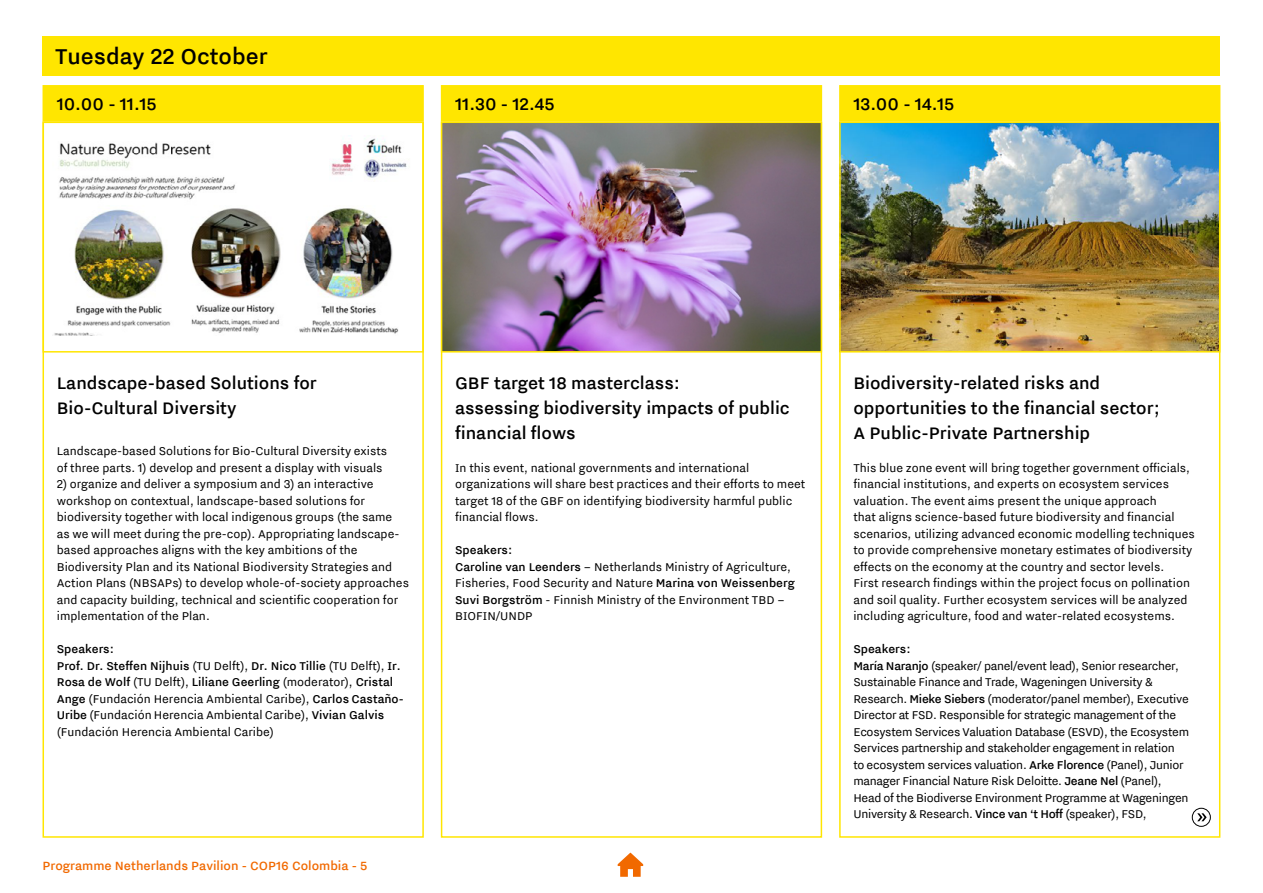
<style>
.page{position:relative;width:1263px;height:893px;background:#fff}
.page>*{position:absolute;margin:0;border:0;box-sizing:border-box;transform-origin:0 0}
._1__date_-_white{font:500 27px "NL Nitti Grotesk";color:#000}
._2__heading_-_black{font:500 21px/24.8px "NL Nitti Grotesk";color:#000}
._1__time_-_black{font:500 21px "NL Nitti Grotesk";color:#000}
.t1{font:500 15px "NL Nitti Grotesk";color:#f16900}
._3__summery{font:14.25px/16.5px "NL Nitti Grotesk";color:#000}
._4__names{font:14.25px/16.5px "NL Nitti Grotesk";letter-spacing:-.02em;color:#000}
._4__names-2{font:14.25px/16.5px "NL Nitti Grotesk";color:#000}
._4__names-3{font:500 14.25px "NL Nitti Grotesk";color:#000}
.s1{font-weight:500}
</style>
<div class="page">
<svg style="left:618px;top:853px;width:25px;height:24px"></svg>
<div style="left:43px;top:86px;width:380px;height:35px;background:#ffe600"></div>
<div style="left:43px;top:85px;width:381px;height:37px;border:2px solid #ffe600"></div>
<div style="left:442px;top:86px;width:379px;height:35px;background:#ffe600"></div>
<div style="left:441px;top:85px;width:381px;height:37px;border:2px solid #ffe600"></div>
<div style="left:840px;top:86px;width:380px;height:35px;background:#ffe600"></div>
<div style="left:839px;top:85px;width:381px;height:37px;border:2px solid #ffe600"></div>
<img style="left:54px;top:138px;width:353px;height:197px">
<div style="left:43px;top:122px;width:381px;height:231px;border:2px solid #ffe600"></div>
<img style="left:444px;top:125px;width:375px;height:225px">
<div style="left:441px;top:122px;width:381px;height:231px;border:2px solid #ffe600"></div>
<img style="left:842px;top:125px;width:375px;height:225px">
<div style="left:839px;top:122px;width:381px;height:231px;border:2px solid #ffe600"></div>
<div style="left:43px;top:36px;width:1177px;height:40px;background:#ffe600"></div>
<div style="left:1192px;top:808px;width:19px;height:19px;border:1px solid #000;border-radius:50%"></div>
<svg style="left:1197px;top:813px;width:10px;height:8px"></svg>
<p class="_1__date_-_white" style="left:55px;top:41px;width:214px">Tuesday 22 October</p>
<p class="_1__time_-_black" style="left:57px;top:92px;width:101px">10.00 - 11.15</p>
<p class="_1__time_-_black" style="left:455px;top:92px;width:101px">11.30 - 12.45</p>
<p class="_1__time_-_black" style="left:853px;top:92px;width:102px">13.00 - 14.15</p>
<p class="_2__heading_-_black" style="left:57px;top:370px;width:261px">Landscape-based Solutions for<br>Bio-Cultural Diversity</p>
<p class="_3__summery" style="left:57px;top:442px;width:332px">Landscape-based Solutions for Bio-Cultural Diversity exists of three parts. 1) develop and present a display with visuals</p>
<p class="_3__summery" style="left:57px;top:475px;width:354px">2) organize and deliver a symposium and 3) an interactive workshop on contextual, landscape-based solutions for biodiversity together with local indigenous groups (the same<br>as we will meet during the pre-cop). Appropriating landscape&shy;based approaches aligns with the key ambitions of the Biodiversity Plan and its National Biodiversity Strategies and Action Plans (NBSAPs) to develop whole-of-society approaches and capacity building, technical and scientific cooperation for implementation of the Plan.</p>
<p class="_4__names-3" style="left:57px;top:641px;width:59px">Speakers:</p>
<p class="_4__names-2" style="left:57px;top:657px;width:348px"><span class="s1">Prof. Dr. Steffen Nijhuis</span> (TU Delft), <span class="s1">Dr. Nico Tillie</span> (TU Delft), <span class="s1">Ir.<br>Rosa de Wolf</span> (TU Delft), <span class="s1">Liliane Geerling</span> (moderator), <span class="s1">Cristal Ange</span> (Fundación Herencia Ambiental Caribe), <span class="s1">Carlos Castaño-Uribe</span> (Fundación Herencia Ambiental Caribe), <span class="s1">Vivian Galvis </span>(Fundación Herencia Ambiental Caribe)</p>
<p class="_2__heading_-_black" style="left:455px;top:370px;width:336px">GBF target 18 masterclass:<br>assessing biodiversity impacts of public financial flows</p>
<p class="_3__summery" style="left:455px;top:459px;width:352px">In this event, national governments and international organizations will share best practices and their efforts to meet target 18 of the GBF on identifying biodiversity harmful public financial flows.</p>
<p class="_4__names-3" style="left:455px;top:542px;width:59px">Speakers:</p>
<p class="_4__names-2" style="left:455px;top:558px;width:341px"><span class="s1">Caroline van Leenders</span> – Netherlands Ministry of Agriculture,<br>Fisheries, Food Security and Nature <span class="s1">Marina von Weissenberg</span></p>
<p class="_4__names-2" style="left:455px;top:591px;width:331px"><span class="s1">Suvi Borgström</span> - Finnish Ministry of the Environment TBD –<br>BIOFIN/UNDP</p>
<p class="t1" style="left:43px;top:857px;width:326px">Programme Netherlands Pavilion - COP16 Colombia - 5</p>
<p class="_2__heading_-_black" style="left:853px;top:370px;width:308px">Biodiversity-related risks and opportunities to the financial sector;<br>A Public-Private Partnership</p>
<p class="_3__summery" style="left:853px;top:459px;width:343px">This blue zone event will bring together government officials, financial institutions, and experts on ecosystem services valuation. The event aims present the unique approach<br>that aligns science-based future biodiversity and financial scenarios, utilizing advanced economic modelling techniques to provide comprehensive monetary estimates of biodiversity effects on the economy at the country and sector levels.<br>First research findings within the project focus on pollination and soil quality. Further ecosystem services will be analyzed including agriculture, food and water-related ecosystems.</p>
<p class="_4__names-3" style="left:853px;top:641px;width:59px">Speakers:</p>
<p class="_4__names" style="left:853px;top:657px;width:337px"><span class="s1">María Naranjo</span> (speaker/ panel/event lead), Senior researcher, Sustainable Finance and Trade, Wageningen University &amp; Research. <span class="s1">Mieke Siebers</span> (moderator/panel member), Executive Director at FSD. Responsible for strategic management of the Ecosystem Services Valuation Database (ESVD), the Ecosystem Services partnership and stakeholder engagement in relation to ecosystem services valuation. <span class="s1">Arke Florence</span> (Panel), Junior manager Financial Nature Risk Deloitte. <span class="s1">Jeane Nel</span> (Panel), Head of the Biodiverse Environment Programme at Wageningen University &amp; Research. <span class="s1">Vince van ‘t Hoff</span> (speaker), FSD,</p>
</div>
